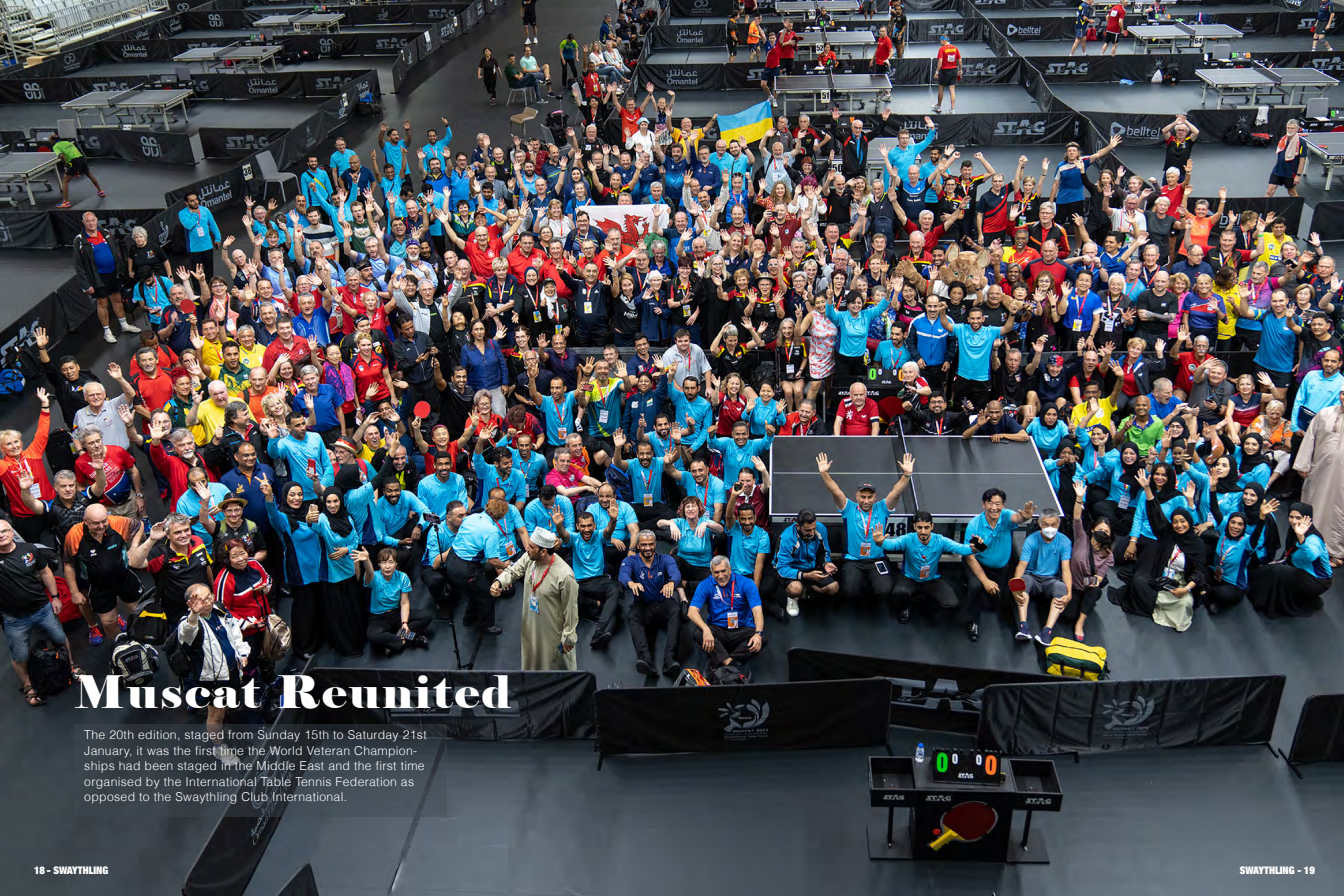
<style>
.page{position:relative;width:1344px;height:896px;background:#fff}
.page>*{position:absolute;margin:0;border:0;box-sizing:border-box;transform-origin:0 0}
.t1{font:44.62px "Elephant";letter-spacing:.05em;color:#fff;scale:1.05 1}
.t2{font:300 12.25px/15.4px "Helvetica";letter-spacing:.025em;color:#fff}
.t3{font:900 expanded 10.5px "Helvetica Neue";color:#fff}
</style>
<div class="page">
<img style="left:0;top:0;width:652px;height:896px">
<svg style="left:74px;top:724px;width:372px;height:92px;background:#353d45"></svg>
<img style="left:652px;top:0;width:692px;height:896px">
<h1 class="t1" style="left:74px;top:664px;width:417px">Muscat Reunited</h1>
<p class="t2" style="left:84px;top:727px;width:344px">The 20th edition, staged from Sunday 15th to Saturday 21st January, it was the first time the World Veteran Champion&shy;ships had been staged in the Middle East and the first time organised by the International Table Tennis Federation as opposed to the Swaythling Club International.</p>
<p class="t3" style="left:34px;top:863px;width:76px">18 - SWAYTHLING</p>
<p class="t3" style="left:1240px;top:863px;width:77px">SWAYTHLING - 19</p>
</div>
